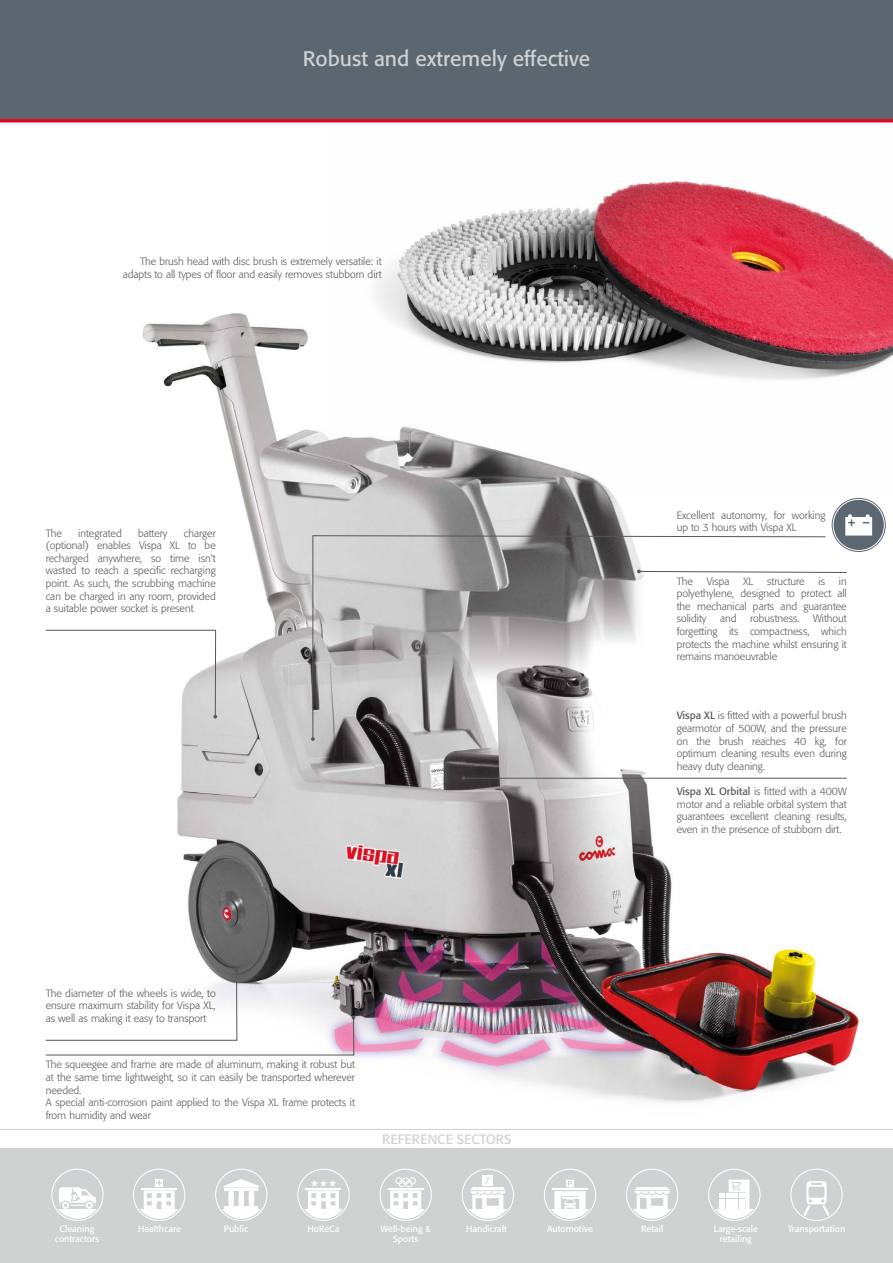
<style>
.page{position:relative;width:893px;height:1263px;background:#fff}
.page>*{position:absolute;margin:0;border:0;box-sizing:border-box;transform-origin:0 0}
.t1{font:21px "Formata";color:#d0d2d2}
.t2{font:13.5px "Formata";color:#d0d2d2}
.t3{font:300 10.5px/12.6px "Formata";color:#575756;text-align:justify}
.t4{font:9px/10.8px "Formata";color:#fff;text-align:center}
.s1{font-weight:400}
</style>
<div class="page">
<img style="left:45px;top:313px;width:841px;height:790px">
<img style="left:327px;top:122px;width:566px;height:372px">
<svg style="left:832px;top:498px;width:53px;height:53px"></svg>
<div style="left:832px;top:498px;width:54px;height:54px;border:1px solid #5c6771;border-radius:50%"></div>
<div style="left:834px;top:500px;width:50px;height:50px;background:#5c6771;border-radius:50%"></div>
<svg style="left:845px;top:514px;width:27px;height:21px"></svg>
<svg style="left:45px;top:630px;width:172px;height:89px"></svg>
<hr style="left:464px;top:778px;width:383px;height:1px;background:#575756">
<svg style="left:312px;top:535px;width:514px;height:204px"></svg>
<svg style="left:311px;top:737px;width:4px;height:4px"></svg>
<svg style="left:637px;top:569px;width:210px;height:4px"></svg>
<svg style="left:45px;top:968px;width:310px;height:87px"></svg>
<hr style="left:0;top:1129px;width:893px;height:1px;background:#d0d2d2">
<div style="left:0;top:0;width:893px;height:121px;background:#5b6670"></div>
<div style="left:0;top:1148px;width:893px;height:115px;background:#d0d2d2"></div>
<hr style="left:0;top:119px;width:893px;height:3px;background:#e30520">
<svg style="left:51px;top:1169px;width:53px;height:52px"></svg>
<div style="left:53px;top:1170px;width:49px;height:49px;background:#cfd2d3;border-radius:50%"></div>
<div style="left:52px;top:1170px;width:51px;height:50px;border:1px solid #cfd2d3;border-radius:50%"></div>
<svg style="left:57px;top:1187px;width:41px;height:32px"></svg>
<svg style="left:133px;top:1169px;width:52px;height:52px"></svg>
<div style="left:135px;top:1170px;width:49px;height:49px;background:#cfd2d3;border-radius:50%"></div>
<div style="left:155px;top:1179px;width:8px;height:8px;background:#fff"></div>
<svg style="left:139px;top:1180px;width:40px;height:39px"></svg>
<div style="left:134px;top:1170px;width:50px;height:50px;border:1px solid #cfd2d3;border-radius:50%"></div>
<svg style="left:215px;top:1169px;width:52px;height:52px"></svg>
<div style="left:217px;top:1170px;width:49px;height:49px;background:#cfd2d3;border-radius:50%"></div>
<div style="left:216px;top:1170px;width:50px;height:50px;border:1px solid #cfd2d3;border-radius:50%"></div>
<svg style="left:221px;top:1179px;width:40px;height:40px"></svg>
<svg style="left:297px;top:1169px;width:53px;height:52px"></svg>
<div style="left:299px;top:1170px;width:49px;height:49px;background:#cfd2d3;border-radius:50%"></div>
<div style="left:298px;top:1170px;width:51px;height:50px;border:1px solid #cfd2d3;border-radius:50%"></div>
<svg style="left:303px;top:1179px;width:41px;height:40px"></svg>
<svg style="left:379px;top:1169px;width:53px;height:52px"></svg>
<div style="left:381px;top:1170px;width:49px;height:49px;background:#cfd2d3;border-radius:50%"></div>
<div style="left:395px;top:1177px;width:7px;height:7px;border:1px solid #fff;border-radius:50%"></div>
<div style="left:402px;top:1177px;width:7px;height:7px;border:1px solid #fff;border-radius:50%"></div>
<div style="left:409px;top:1177px;width:7px;height:7px;border:1px solid #fff;border-radius:50%"></div>
<div style="left:399px;top:1180px;width:7px;height:7px;border:1px solid #fff;border-radius:50%"></div>
<div style="left:406px;top:1180px;width:6px;height:7px;border:1px solid #fff;border-radius:50%"></div>
<svg style="left:386px;top:1190px;width:40px;height:29px"></svg>
<hr style="left:388px;top:1188px;width:35px;height:1px;background:#fff">
<div style="left:381px;top:1170px;width:50px;height:50px;border:1px solid #cfd2d3;border-radius:50%"></div>
<svg style="left:544px;top:1169px;width:52px;height:52px"></svg>
<div style="left:545px;top:1170px;width:49px;height:49px;background:#cfd2d3;border-radius:50%"></div>
<div style="left:545px;top:1170px;width:50px;height:50px;border:1px solid #cfd2d3;border-radius:50%"></div>
<svg style="left:550px;top:1179px;width:40px;height:40px"></svg>
<svg style="left:462px;top:1169px;width:52px;height:52px"></svg>
<div style="left:463px;top:1170px;width:49px;height:49px;background:#cfd2d3;border-radius:50%"></div>
<svg style="left:468px;top:1175px;width:40px;height:44px"></svg>
<div style="left:463px;top:1170px;width:50px;height:50px;border:1px solid #cfd2d3;border-radius:50%"></div>
<svg style="left:708px;top:1169px;width:52px;height:52px"></svg>
<div style="left:710px;top:1170px;width:49px;height:49px;background:#cfd2d3;border-radius:50%"></div>
<div style="left:709px;top:1170px;width:50px;height:50px;border:1px solid #cfd2d3;border-radius:50%"></div>
<svg style="left:714px;top:1180px;width:40px;height:39px"></svg>
<svg style="left:626px;top:1169px;width:52px;height:52px"></svg>
<div style="left:628px;top:1170px;width:49px;height:49px;background:#cfd2d3;border-radius:50%"></div>
<div style="left:627px;top:1170px;width:50px;height:50px;border:1px solid #cfd2d3;border-radius:50%"></div>
<svg style="left:632px;top:1187px;width:40px;height:32px"></svg>
<svg style="left:790px;top:1169px;width:53px;height:52px"></svg>
<div style="left:792px;top:1170px;width:49px;height:49px;background:#cfd2d3;border-radius:50%"></div>
<svg style="left:803px;top:1181px;width:27px;height:35px"></svg>
<div style="left:791px;top:1170px;width:51px;height:50px;border:1px solid #cfd2d3;border-radius:50%"></div>
<h1 class="t1" style="left:303px;top:46px;width:289px">Robust and extremely effective</h1>
<p class="t3" style="left:123px;top:255px;width:260px;text-align:right">The brush head with disc brush is extremely versatile: it adapts to all types of floor and easily removes stubborn dirt</p>
<p class="t3" style="left:46px;top:527px;width:18px">The</p>
<p class="t3" style="left:78px;top:527px;width:45px">integrated</p>
<p class="t3" style="left:138px;top:527px;width:31px">battery</p>
<p class="t3" style="left:46px;top:527px;width:172px;text-indent:138px">charger (optional) enables Vispa XL to be recharged anywhere, so time isn't wasted to reach a specific recharging point. As such, the scrubbing machine can be charged in any room, provided a suitable power socket is present</p>
<p class="t3" style="left:46px;top:987px;width:172px">The diameter of the wheels is wide, to ensure maximum stability for Vispa XL, as well as making it easy to transport</p>
<p class="t3" style="left:46px;top:1058px;width:311px;text-align:left">The squeegee and frame are made of aluminum, making it robust but at the same time lightweight, so it can easily be transported wherever needed.<br>A special anti-corrosion paint applied to the Vispa XL frame protects it from humidity and wear</p>
<p class="t2" style="left:382px;top:1130px;width:131px">REFERENCE SECTORS</p>
<p class="t3" style="left:677px;top:509px;width:150px">Excellent autonomy, for working up to 3 hours with Vispa XL</p>
<p class="t3" style="left:677px;top:575px;width:18px">The</p>
<p class="t3" style="left:707px;top:575px;width:24px">Vispa</p>
<p class="t3" style="left:743px;top:575px;width:12px">XL</p>
<p class="t3" style="left:767px;top:575px;width:39px">structure</p>
<p class="t3" style="left:818px;top:575px;width:8px">is</p>
<p class="t3" style="left:677px;top:575px;width:172px;text-indent:162px">in polyethylene, designed to protect all the mechanical parts and guarantee solidity</p>
<p class="t3" style="left:720px;top:612px;width:18px">and</p>
<p class="t3" style="left:750px;top:612px;width:51px">robustness.</p>
<p class="t3" style="left:677px;top:612px;width:172px;text-indent:137px">Without forgetting its compactness, which protects the machine whilst ensuring it remains manoeuvrable</p>
<p class="t3" style="left:677px;top:709px;width:172px"><span class="s1">Vispa XL</span> is fitted with a powerful brush gearmotor of 500W, and the pressure on the brush reaches 40 kg, for optimum cleaning results even during heavy duty cleaning.</p>
<p class="t3" style="left:677px;top:785px;width:172px"><span class="s1">Vispa XL Orbital</span> is fitted with a 400W motor and a reliable orbital system that guarantees excellent cleaning results, even in the presence of stubborn dirt.</p>
<p class="t4" style="left:55px;top:1223px;width:46px">Cleaning contractors</p>
<p class="t4" style="left:138px;top:1223px;width:44px">Healthcare</p>
<p class="t4" style="left:224px;top:1223px;width:26px">Public</p>
<p class="t4" style="left:307px;top:1223px;width:34px">HoReCa</p>
<p class="t4" style="left:380px;top:1223px;width:52px">Well-being &amp;<br>Sports</p>
<p class="t4" style="left:466px;top:1223px;width:42px">Handicraft</p>
<p class="t4" style="left:547px;top:1223px;width:47px">Automotive</p>
<p class="t4" style="left:714px;top:1223px;width:46px">Large-scale retailing</p>
<p class="t4" style="left:641px;top:1223px;width:24px">Retail</p>
<p class="t4" style="left:788px;top:1223px;width:59px">Transportation</p>
</div>
